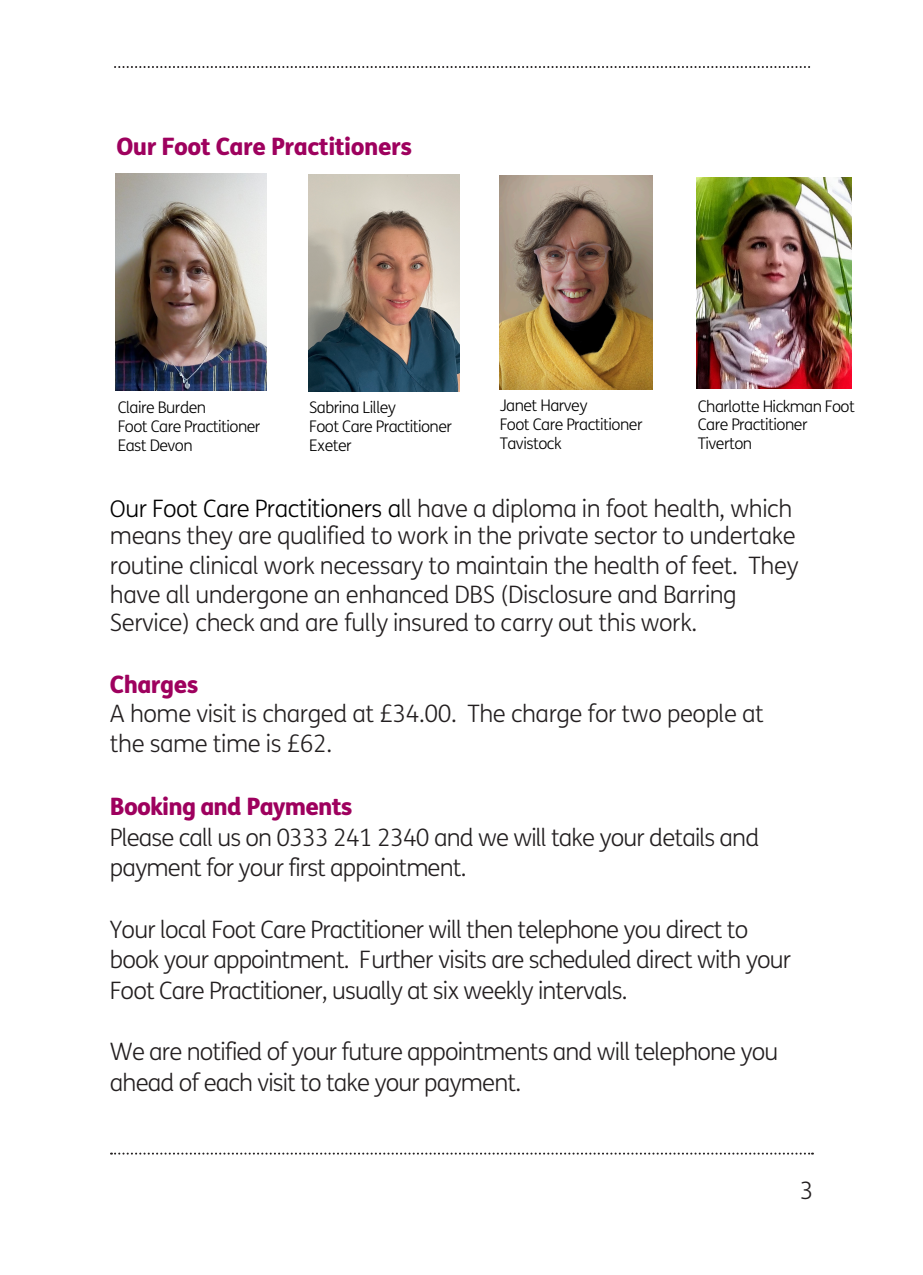
<style>
.page{position:relative;width:923px;height:1275px;background:#fff}
.page>*{position:absolute;margin:0;border:0;box-sizing:border-box;transform-origin:0 0}
.t1{font:300 24px/30.6px "FS Me";letter-spacing:-.035em;color:#231f20}
.t2{font:800 24px "FS Me";letter-spacing:-.02em;color:#9e015e}
.t3{font:800 24px "FS Me";letter-spacing:-.035em;color:#9e005e}
.t4{font:300 16px/18.8px "FS Me";letter-spacing:-.035em;color:#000}
.s1{font-size:23px;color:#000}
.s2{color:#000}
</style>
<div class="page">
<svg style="left:115px;top:66px;width:695px;height:2px"></svg>
<svg style="left:111px;top:1152px;width:702px;height:2px"></svg>
<img style="left:116px;top:173px;width:151px;height:218px">
<img style="left:696px;top:177px;width:156px;height:211px">
<img style="left:308px;top:174px;width:151px;height:217px">
<img style="left:499px;top:175px;width:154px;height:215px">
<p class="t2" style="left:117px;top:131px;width:297px">Our Foot Care Practitioners</p>
<p class="t4" style="left:118px;top:397px;width:144px">Claire Burden<br>Foot Care Practitioner<br>East Devon</p>
<p class="t4" style="left:309px;top:398px;width:144px">Sabrina Lilley<br>Foot Care Practitioner<br>Exeter</p>
<p class="t4" style="left:698px;top:396px;width:159px">Charlotte Hickman Foot<br>Care Practitioner<br>Tiverton</p>
<p class="t4" style="left:500px;top:395px;width:144px">Janet Harvey<br>Foot Care Practitioner<br>Tavistock</p>
<p class="t1" style="left:110px;top:494px;width:687px;line-height:27px"><span class="s1">O</span><span class="s2">ur Foot Care Practitioners a</span>ll have a diploma in foot health, which means they are qualified to work in the private sector to undertake</p>
<p class="t1" style="left:110px;top:552px;width:690px;line-height:28.6px">routine clinical work necessary to maintain the health of feet. They have all undergone an enhanced DBS (Disclosure and Barring<br>Service) check and are fully insured to carry out this work.</p>
<p class="t2" style="left:110px;top:670px;width:90px">Charges</p>
<p class="t1" style="left:110px;top:698px;width:655px;line-height:29.6px">A home visit is charged at £34.00. The charge for two people at the same time is £62.</p>
<p class="t3" style="left:110px;top:787px;width:244px">Booking and Payments</p>
<p class="t1" style="left:110px;top:821px;width:651px">Please call us on 0333 241 2340 and we will take your details and payment for your first appointment.</p>
<p class="t1" style="left:110px;top:913px;width:683px">Your local Foot Care Practitioner will then telephone you direct to book your appointment. Further visits are scheduled direct with your<br>Foot Care Practitioner, usually at six weekly intervals.</p>
<p class="t1" style="left:110px;top:1035px;width:670px">We are notified of your future appointments and will telephone you ahead of each visit to take your payment.</p>
<p class="t1" style="left:800px;top:1175px;width:15px">3</p>
</div>
